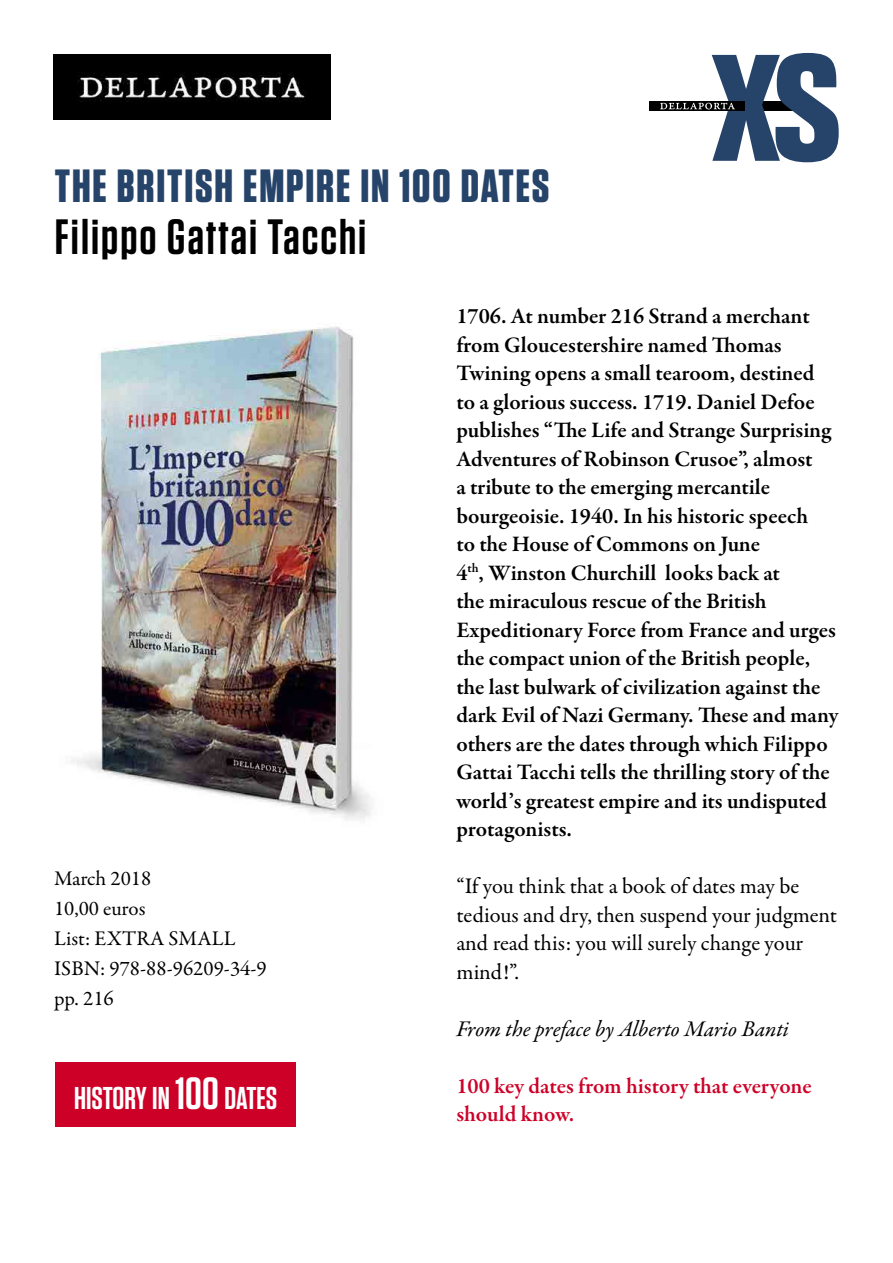
<style>
.page{position:relative;width:893px;height:1263px;background:#fff}
.page>*{position:absolute;margin:0;border:0;box-sizing:border-box;transform-origin:0 0}
.t1{font:600 49.5px "Tungsten";letter-spacing:.04em;color:#000}
.t2{font:700 46.5px "Tungsten";letter-spacing:.04em;color:#264369}
.t3{font:600 31.5px "Tungsten";color:#fff}
.t4{font:600 22.5px/28.5px "Garamond Premr Pro";color:#000}
.t5{font:22.5px/28.5px "Garamond Premr Pro";color:#000}
.t6{font:600 22.5px/28.5px "Garamond Premr Pro";letter-spacing:-.005em;color:#cd0028}
.t7{font:italic 22.5px "Garamond Premr Pro";color:#000}
.t8{font:21px/30px "Garamond Premr Pro";color:#000}
.s1{font-size:45px}
</style>
<div class="page">
<img style="left:71px;top:326px;width:301px;height:494px">
<img style="left:54px;top:54px;width:276px;height:65px">
<div style="left:650px;top:101px;width:95px;height:10px;background:#000"></div>
<svg style="left:660px;top:53px;width:179px;height:109px"></svg>
<div style="left:55px;top:1062px;width:241px;height:65px;background:#cd0028"></div>
<h2 class="t2" style="left:55px;top:161px;width:496px">THE BRITISH EMPIRE IN 100 DATES</h2>
<h1 class="t1" style="left:55px;top:211px;width:313px">Filippo Gattai Tacchi</h1>
<p class="t8" style="left:54px;top:864px;width:214px">March 2018<br>10,00 euros<br>List: EXTRA SMALL<br>ISBN: 978-88-96209-34-9 pp. 216</p>
<h3 class="t3" style="left:74px;top:1081px;width:205px">HISTORY IN <span class="s1">100</span> DATES</h3>
<p class="t4" style="left:456px;top:302px;width:383px">1706. At number 216 Strand a merchant from Gloucestershire named Thomas Twining opens a small tearoom, destined to a glorious success. 1719. Daniel Defoe publishes “The Life and Strange Surprising Adventures of Robinson Crusoe”, almost<br>a tribute to the emerging mercantile bourgeoisie. 1940. In his historic speech<br>to the House of Commons on June<br>4<sup>th</sup>, Winston Churchill looks back at<br>the miraculous rescue of the British Expeditionary Force from France and urges the compact union of the British people, the last bulwark of civilization against the dark Evil of Nazi Germany. These and many others are the dates through which Filippo Gattai Tacchi tells the thrilling story of the world’s greatest empire and its undisputed protagonists.</p>
<p class="t5" style="left:456px;top:872px;width:382px">“If you think that a book of dates may be tedious and dry, then suspend your judgment and read this: you will surely change your mind!”.</p>
<p class="t7" style="left:456px;top:1014px;width:334px">From the preface by Alberto Mario Banti</p>
<p class="t6" style="left:456px;top:1072px;width:357px">100 key dates from history that everyone should know.</p>
</div>
